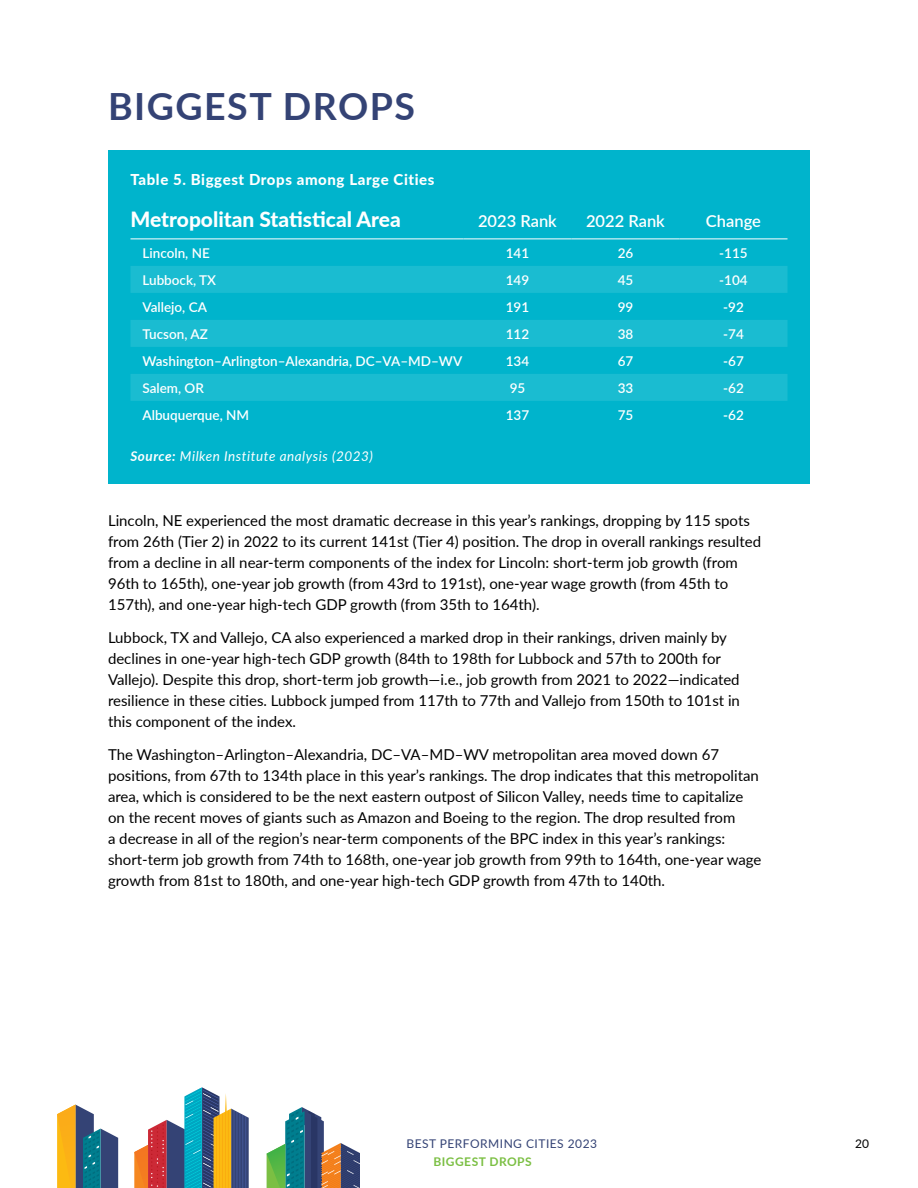
<style>
.page{position:relative;width:918px;height:1188px;background:#fff}
.page>*{position:absolute;margin:0;border:0;box-sizing:border-box;transform-origin:0 0}
.t1{font:700 37.5px "Lato";letter-spacing:.04em;color:#344375}
.t2{font:800 21px "Lato";color:#fff}
.t3{font:600 16.5px "Lato";color:#fff}
.t4{font:15px/21px "Lato";color:#000}
.t5{font:800 15px "Lato";letter-spacing:.04em;color:#fff}
.t6{font:600 13.5px "Lato";color:#fff}
.t7{font:italic 13.5px "Lato";letter-spacing:.04em;color:#fff}
.t8{font:12px "Lato";letter-spacing:.04em;color:#344375}
.t9{font:700 12px "Lato";letter-spacing:.04em;color:#7bbf43}
.t10{font:12px "Lato";color:#000}
.s1{font-weight:700}
</style>
<div class="page">
<svg style="left:134px;top:1087px;width:115px;height:101px"></svg>
<hr style="left:246px;top:1116px;width:1px;height:72px;background:#fff">
<svg style="left:267px;top:1107px;width:93px;height:81px"></svg>
<svg style="left:57px;top:1105px;width:61px;height:83px"></svg>
<div style="left:108px;top:150px;width:702px;height:334px;background:#00b4cc"></div>
<svg style="left:130px;top:266px;width:658px;height:135px;fill:#1abcd1"></svg>
<hr style="left:130px;top:239px;width:334px;height:1px;background:#fff">
<hr style="left:464px;top:239px;width:108px;height:1px;background:#fff">
<hr style="left:572px;top:239px;width:108px;height:1px;background:#fff">
<hr style="left:680px;top:239px;width:108px;height:1px;background:#fff">
<h1 class="t1" style="left:108px;top:79px;width:309px">BIGGEST DROPS</h1>
<p class="t5" style="left:130px;top:168px;width:306px">Table 5. Biggest Drops among Large Cities</p>
<h2 class="t2" style="left:130px;top:204px;width:272px">Metropolitan Statistical Area</h2>
<p class="t3" style="left:478px;top:209px;width:80px">2023 Rank</p>
<p class="t3" style="left:586px;top:209px;width:80px">2022 Rank</p>
<p class="t3" style="left:706px;top:209px;width:57px">Change</p>
<p class="t6" style="left:142px;top:243px;width:69px">Lincoln, NE</p>
<p class="t6" style="left:506px;top:243px;width:25px">141</p>
<p class="t6" style="left:618px;top:243px;width:17px">26</p>
<p class="t6" style="left:719px;top:243px;width:30px">-115</p>
<p class="t6" style="left:142px;top:270px;width:75px">Lubbock, TX</p>
<p class="t6" style="left:506px;top:270px;width:25px">149</p>
<p class="t6" style="left:618px;top:270px;width:17px">45</p>
<p class="t6" style="left:719px;top:270px;width:30px">-104</p>
<p class="t6" style="left:142px;top:297px;width:66px">Vallejo, CA</p>
<p class="t6" style="left:506px;top:297px;width:25px">191</p>
<p class="t6" style="left:618px;top:297px;width:17px">99</p>
<p class="t6" style="left:723px;top:297px;width:22px">-92</p>
<p class="t6" style="left:142px;top:324px;width:67px">Tucson, AZ</p>
<p class="t6" style="left:506px;top:324px;width:25px">112</p>
<p class="t6" style="left:618px;top:324px;width:17px">38</p>
<p class="t6" style="left:723px;top:324px;width:22px">-74</p>
<p class="t6" style="left:142px;top:351px;width:321px">Washington–Arlington–Alexandria, DC–VA–MD–WV</p>
<p class="t6" style="left:506px;top:351px;width:25px">134</p>
<p class="t6" style="left:618px;top:351px;width:17px">67</p>
<p class="t6" style="left:723px;top:351px;width:22px">-67</p>
<p class="t6" style="left:142px;top:378px;width:63px">Salem, OR</p>
<p class="t6" style="left:510px;top:378px;width:17px">95</p>
<p class="t6" style="left:618px;top:378px;width:17px">33</p>
<p class="t6" style="left:723px;top:378px;width:22px">-62</p>
<p class="t6" style="left:142px;top:405px;width:108px">Albuquerque, NM</p>
<p class="t6" style="left:506px;top:405px;width:25px">137</p>
<p class="t6" style="left:618px;top:405px;width:17px">75</p>
<p class="t6" style="left:723px;top:405px;width:22px">-62</p>
<p class="t7" style="left:130px;top:447px;width:244px"><span class="s1">Source:</span> Milken Institute analysis (2023)</p>
<p class="t4" style="left:108px;top:509px;width:655px">Lincoln, NE experienced the most dramatic decrease in this year’s rankings, dropping by 115 spots from 26th (Tier 2) in 2022 to its current 141st (Tier 4) position. The drop in overall rankings resulted from a decline in all near-term components of the index for Lincoln: short-term job growth (from 96th to 165th), one-year job growth (from 43rd to 191st), one-year wage growth (from 45th to 157th), and one-year high-tech GDP growth (from 35th to 164th).</p>
<p class="t4" style="left:108px;top:626px;width:634px">Lubbock, TX and Vallejo, CA also experienced a marked drop in their rankings, driven mainly by declines in one-year high-tech GDP growth (84th to 198th for Lubbock and 57th to 200th for Vallejo). Despite this drop, short-term job growth—i.e., job growth from 2021 to 2022—indicated resilience in these cities. Lubbock jumped from 117th to 77th and Vallejo from 150th to 101st in this component of the index.</p>
<p class="t4" style="left:108px;top:743px;width:655px">The Washington–Arlington–Alexandria, DC–VA–MD–WV metropolitan area moved down 67 positions, from 67th to 134th place in this year’s rankings. The drop indicates that this metropolitan area, which is considered to be the next eastern outpost of Silicon Valley, needs time to capitalize on the recent moves of giants such as Amazon and Boeing to the region. The drop resulted from<br>a decrease in all of the region’s near-term components of the BPC index in this year’s rankings: short-term job growth from 74th to 168th, one-year job growth from 99th to 164th, one-year wage growth from 81st to 180th, and one-year high-tech GDP growth from 47th to 140th.</p>
<p class="t8" style="left:406px;top:1135px;width:192px">BEST PERFORMING CITIES 2023</p>
<p class="t10" style="left:855px;top:1135px;width:15px">20</p>
<p class="t9" style="left:434px;top:1153px;width:100px">BIGGEST DROPS</p>
</div>
